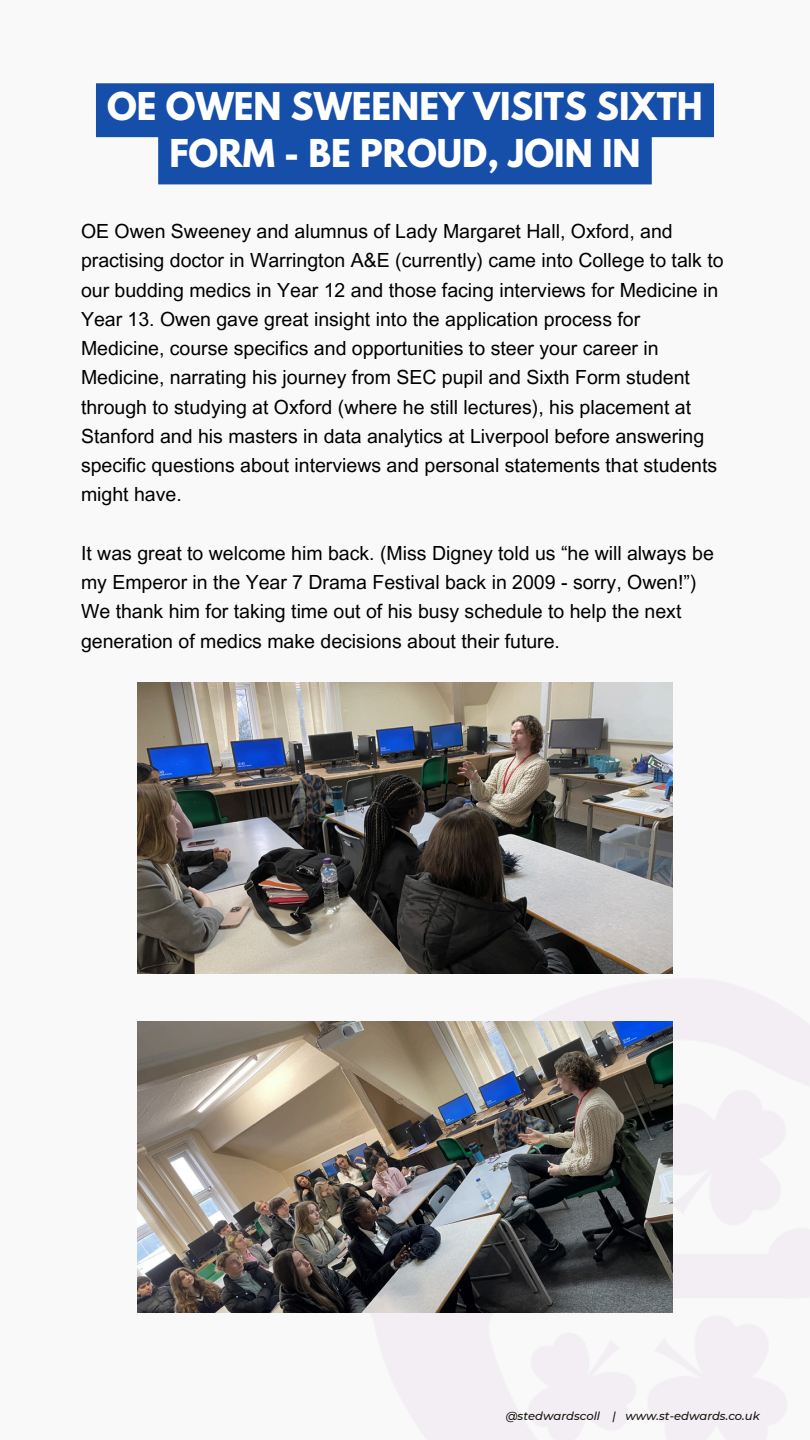
<style>
.page{position:relative;width:810px;height:1440px;background:#f9f9f9}
.page>*{position:absolute;margin:0;border:0;box-sizing:border-box;transform-origin:0 0}
.t1{font:700 34px/47.2px "League Spartan";color:#fff;text-align:center}
.t2{font:19.5px/29.2px "Arial MT Pro";color:#000}
.t3{font:italic 500 11.5px "Montserrat";color:#171310}
</style>
<div class="page">
<img style="left:311px;top:973px;width:499px;height:467px">
<img style="left:137px;top:682px;width:536px;height:291px">
<img style="left:137px;top:1022px;width:536px;height:291px">
<svg style="left:96px;top:83px;width:618px;height:101px;background:#2b5fb1"></svg>
<h2 class="t1" style="left:107px;top:87px;width:597px">OE OWEN SWEENEY VISITS SIXTH<br>FORM - BE PROUD, JOIN IN</h2>
<h1 class="t2" style="left:81px;top:219px;width:644px">OE Owen Sweeney and alumnus of Lady Margaret Hall, Oxford, and practising doctor in Warrington A&amp;E (currently) came into College to talk to our budding medics in Year 12 and those facing interviews for Medicine in Year 13. Owen gave great insight into the application process for Medicine, course specifics and opportunities to steer your career in Medicine, narrating his journey from SEC pupil and Sixth Form student through to studying at Oxford (where he still lectures), his placement at Stanford and his masters in data analytics at Liverpool before answering specific questions about interviews and personal statements that students might have.</h1>
<h2 class="t2" style="left:81px;top:541px;width:634px">It was great to welcome him back. (Miss Digney told us “he will always be my Emperor in the Year 7 Drama Festival back in 2009 - sorry, Owen!”)<br>We thank him for taking time out of his busy schedule to help the next generation of medics make decisions about their future.</h2>
<p class="t3" style="left:506px;top:1409px;width:256px">@stedwardscoll | www.st-edwards.co.uk</p>
</div>
